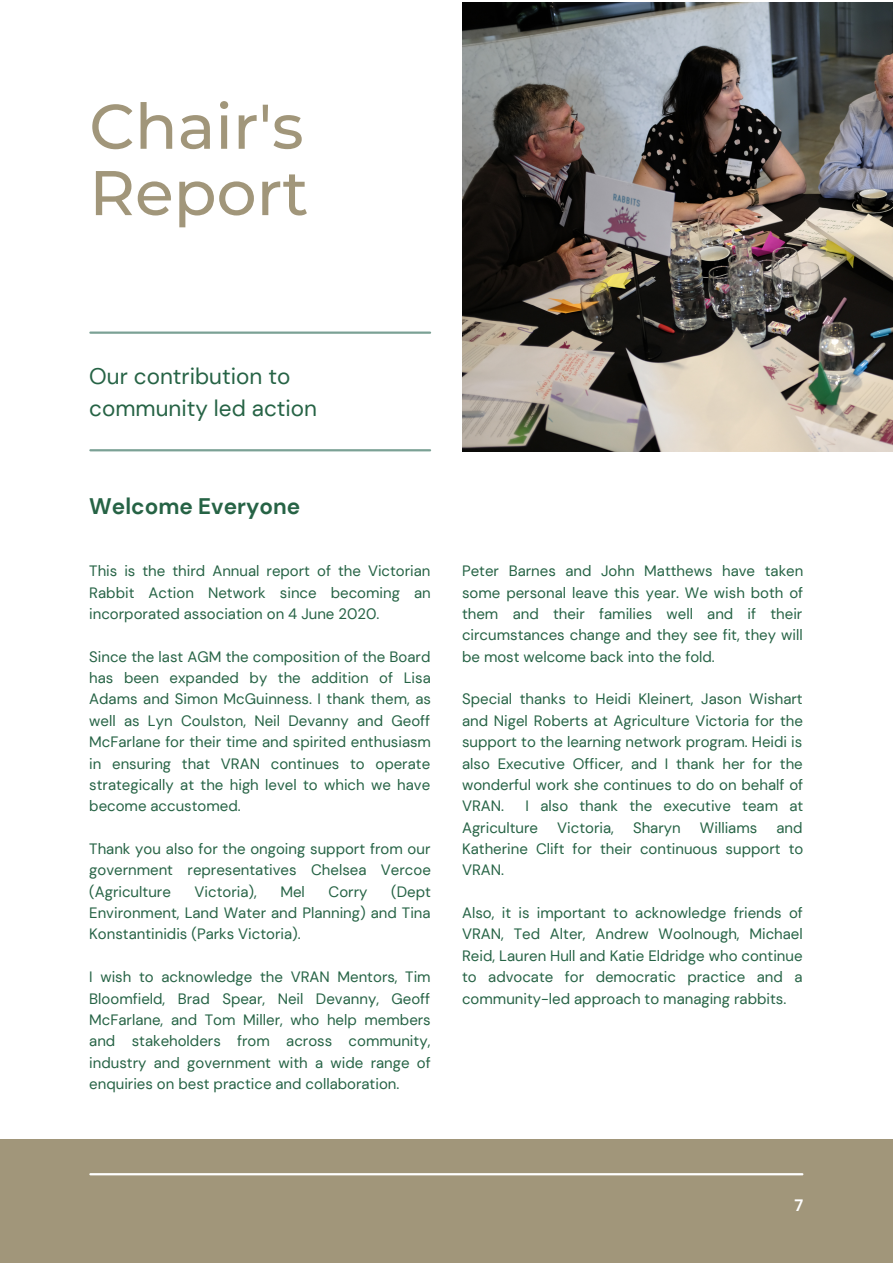
<style>
.page{position:relative;width:893px;height:1264px;background:#fff}
.page>*{position:absolute;margin:0;border:0;box-sizing:border-box;transform-origin:0 0}
.t1{font:500 63px/66.3px "Montserrat";color:#a1967a}
.t2{font:22.5px/31.5px "DM Sans";color:#266345}
.t3{font:700 22.5px "DM Sans";color:#266345}
.t4{font:700 16.5px "DM Sans";color:#fff}
.t5{font:15px/21.3px "DM Sans";color:#266345;text-align:justify}
</style>
<div class="page">
<img style="left:462px;top:2px;width:430px;height:449px">
<div style="left:0;top:1139px;width:892px;height:123px;background:#a1967a"></div>
<hr style="left:90px;top:1173px;width:712px;height:2px;background:#fff">
<hr style="left:90px;top:331px;width:340px;height:3px;background:#7ba195">
<hr style="left:90px;top:449px;width:340px;height:2px;background:#7ba195">
<h1 class="t1" style="left:89px;top:93px;width:221px">Chair's<br>Report</h1>
<h2 class="t2" style="left:89px;top:361px;width:229px">Our contribution to community led action</h2>
<h2 class="t3" style="left:89px;top:491px;width:212px">Welcome Everyone</h2>
<p class="t5" style="left:89px;top:560px;width:343px">This is the third Annual report of the Victorian Rabbit Action Network since becoming an incorporated association on 4 June 2020.</p>
<p class="t5" style="left:89px;top:646px;width:343px">Since the last AGM the composition of the Board has been expanded by the addition of Lisa Adams and Simon McGuinness. I thank them, as well as Lyn Coulston, Neil Devanny and Geoff McFarlane for their time and spirited enthusiasm in ensuring that VRAN continues to operate strategically at the high level to which we have become accustomed.</p>
<p class="t5" style="left:89px;top:838px;width:343px">Thank you also for the ongoing support from our government representatives Chelsea Vercoe (Agriculture</p>
<p class="t5" style="left:89px;top:881px;width:343px;text-indent:302px">(Dept Environment, Land Water and Planning) and Tina Konstantinidis (Parks Victoria).</p>
<p class="t5" style="left:89px;top:966px;width:343px">I wish to acknowledge the VRAN Mentors, Tim Bloomfield, Brad Spear, Neil Devanny, Geoff McFarlane, and Tom Miller, who help members and stakeholders from across community, industry and government with a wide range of enquiries on best practice and collaboration.</p>
<p class="t5" style="left:194px;top:881px;width:64px">Victoria),</p>
<p class="t5" style="left:280px;top:881px;width:26px">Mel</p>
<p class="t5" style="left:328px;top:881px;width:40px">Corry</p>
<p class="t5" style="left:462px;top:560px;width:343px">Peter Barnes and John Matthews have taken some personal leave this year. We wish both of them and their families well and if their circumstances change and they see fit, they will be most welcome back into the fold.</p>
<p class="t5" style="left:462px;top:688px;width:342px">Special thanks to Heidi Kleinert, Jason Wishart and Nigel Roberts at Agriculture Victoria for the support to the learning network program. Heidi is also Executive Officer, and I thank her for the wonderful work she continues to do on behalf of VRAN.</p>
<p class="t5" style="left:462px;top:795px;width:342px;text-indent:64px">I also thank the executive team at<br>Agriculture</p>
<p class="t5" style="left:462px;top:816px;width:343px;text-indent:314px">and Katherine Clift for their continuous support to VRAN.</p>
<p class="t5" style="left:462px;top:902px;width:342px">Also, it is important to acknowledge friends of VRAN, Ted Alter, Andrew Woolnough, Michael Reid, Lauren Hull and Katie Eldridge who continue to advocate for democratic practice and a community-led approach to managing rabbits.</p>
<p class="t5" style="left:557px;top:816px;width:58px">Victoria,</p>
<p class="t5" style="left:633px;top:816px;width:49px">Sharyn</p>
<p class="t5" style="left:699px;top:816px;width:59px">Williams</p>
<p class="t4" style="left:794px;top:1194px;width:10px">7</p>
</div>
